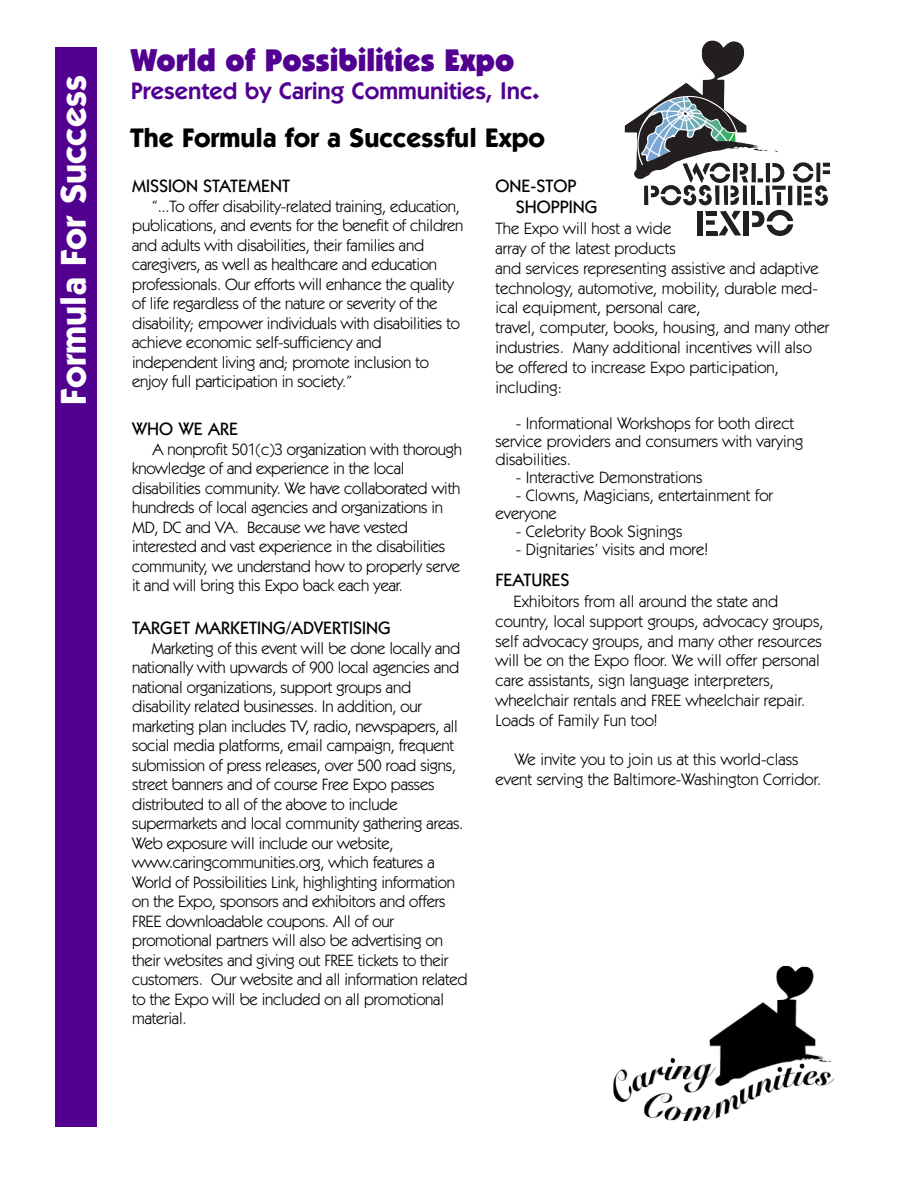
<style>
.page{position:relative;width:918px;height:1188px;background:#fff}
.page>*{position:absolute;margin:0;border:0;box-sizing:border-box;transform-origin:0 0}
.t1{font:700 36px "Itc Kabel";letter-spacing:.005em;color:#fff}
.t2{font:900 31.5px "Itc Kabel";color:#520090}
.t3{font:700 27px "Itc Kabel";color:#000}
.t4{font:600 24px "Itc Kabel";color:#520090}
.t5{font:500 18px/21px "Itc Kabel";color:#000}
.t6{font:16.5px/19.5px "Itc Kabel";letter-spacing:-.015em;color:#000}
.s1{font-weight:700;font-size:27px}
</style>
<div class="page">
<svg style="left:625px;top:40px;width:205px;height:196px"></svg>
<div style="left:56px;top:47px;width:41px;height:1080px;background:#520090"></div>
<img style="left:613px;top:966px;width:221px;height:155px">
<h1 class="t1" style="left:60px;top:405px;width:331px;rotate:-90deg">Formula For Success</h1>
<h2 class="t2" style="left:131px;top:48px;width:385px">World of Possibilities Expo</h2>
<h3 class="t4" style="left:131px;top:83px;width:410px">Presented by Caring Communities, Inc<span class="s1">.</span></h3>
<h3 class="t3" style="left:130px;top:128px;width:416px">The Formula for a Successful Expo</h3>
<p class="t5" style="left:132px;top:177px;width:160px">MISSION STATEMENT</p>
<p class="t6" style="left:132px;top:198px;width:333px;text-indent:20px">“...To offer disability-related training, education, publications, and events for the benefit of children and adults with disabilities, their families and caregivers, as well as healthcare and education professionals. Our efforts will enhance the quality of life regardless of the nature or severity of the disability; empower individuals with disabilities to achieve economic self-sufficiency and independent living and; promote inclusion to enjoy full participation in society.”</p>
<p class="t5" style="left:132px;top:420px;width:108px">WHO WE ARE</p>
<p class="t6" style="left:132px;top:441px;width:331px;text-indent:20px">A nonprofit 501(c)3 organization with thorough knowledge of and experience in the local disabilities community. We have collaborated with hundreds of local agencies and organizations in MD, DC and VA. Because we have vested interested and vast experience in the disabilities community, we understand how to properly serve it and will bring this Expo back each year.</p>
<p class="t5" style="left:132px;top:619px;width:261px">TARGET MARKETING/ADVERTISING</p>
<p class="t6" style="left:132px;top:639px;width:337px;text-indent:19px">Marketing of this event will be done locally and nationally with upwards of 900 local agencies and national organizations, support groups and disability related businesses. In addition, our marketing plan includes TV, radio, newspapers, all social media platforms, email campaign, frequent submission of press releases, over 500 road signs, street banners and of course Free Expo passes distributed to all of the above to include supermarkets and local community gathering areas.<br>Web exposure will include our website, www.caringcommunities.org, which features a World of Possibilities Link, highlighting information on the Expo, sponsors and exhibitors and offers FREE downloadable coupons. All of our promotional partners will also be advertising on their websites and giving out FREE tickets to their customers. Our website and all information related to the Expo will be included on all promotional material.</p>
<p class="t5" style="left:516px;top:177px;width:84px;text-indent:-20px">ONE-STOP<br>SHOPPING</p>
<p class="t6" style="left:496px;top:220px;width:336px">The Expo will host a wide<br>array of the latest products<br>and services representing assistive and adaptive technology, automotive, mobility, durable med&shy;ical equipment, personal care,<br>travel, computer, books, housing, and many other industries. Many additional incentives will also be offered to increase Expo participation, including:</p>
<p class="t6" style="left:496px;top:415px;width:309px;line-height:18px;text-indent:20px">- Informational Workshops for both direct service providers and consumers with varying disabilities.</p>
<p class="t6" style="left:516px;top:468px;width:188px">- Interactive Demonstrations</p>
<p class="t6" style="left:496px;top:487px;width:279px;line-height:18px;text-indent:20px">- Clowns, Magicians, entertainment for everyone</p>
<p class="t6" style="left:516px;top:522px;width:168px">- Celebrity Book Signings</p>
<p class="t6" style="left:516px;top:540px;width:194px">- Dignitaries’ visits and more!</p>
<p class="t5" style="left:496px;top:571px;width:75px">FEATURES</p>
<p class="t6" style="left:496px;top:593px;width:330px;text-indent:18px">Exhibitors from all around the state and country, local support groups, advocacy groups, self advocacy groups, and many other resources will be on the Expo floor. We will offer personal care assistants, sign language interpreters, wheelchair rentals and FREE wheelchair repair.<br>Loads of Family Fun too!</p>
<p class="t6" style="left:496px;top:751px;width:327px;text-align:center">We invite you to join us at this world-class<br>event serving the Baltimore-Washington Corridor.</p>
</div>
